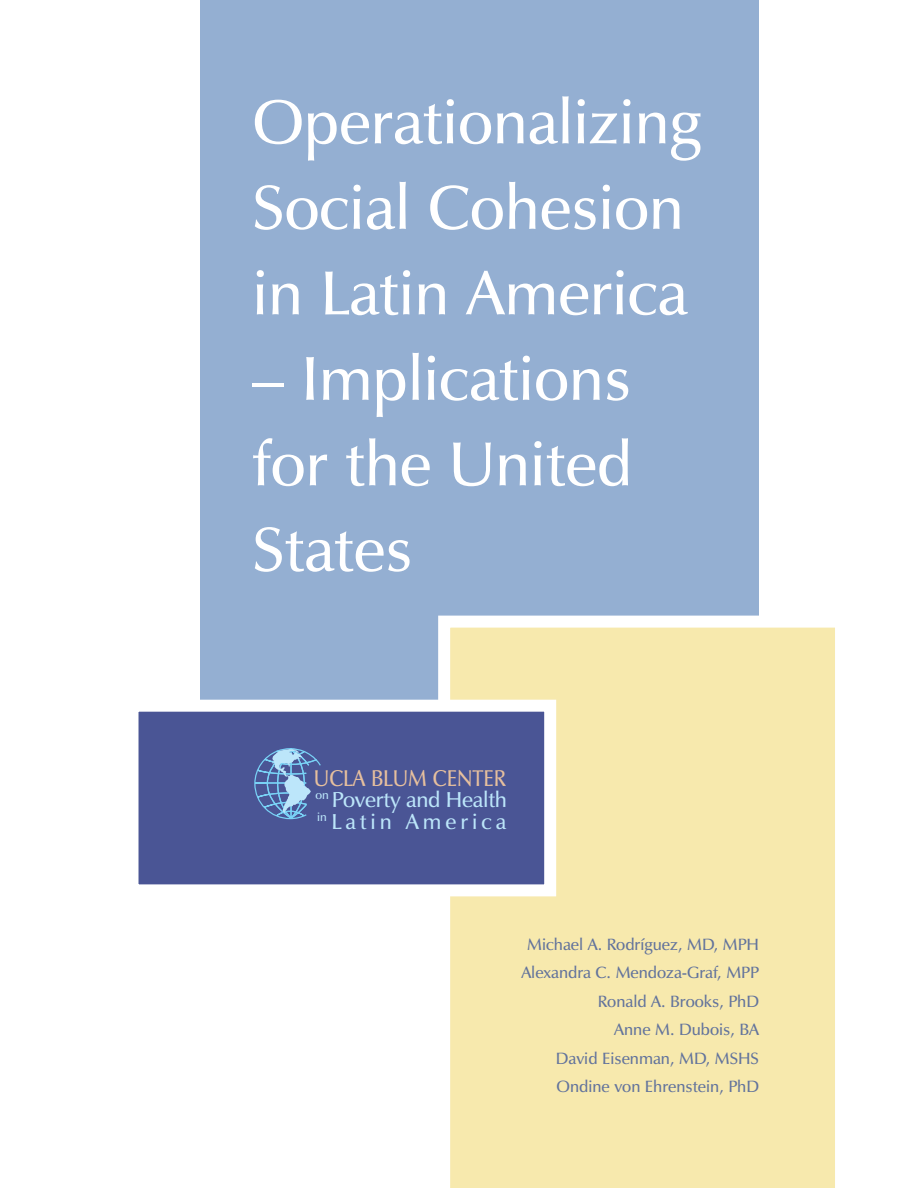
<style>
.page{position:relative;width:918px;height:1188px;background:#fff}
.page>*{position:absolute;margin:0;border:0;box-sizing:border-box;transform-origin:0 0}
.t1{font:600 63px/85.5px "Zapf Humanist 601 BT";color:#fff}
.t2{font:600 23.1px "Zapf Humanist 601 BT";color:#e7c09e;scale:.9 1}
.t3{font:600 21.9px/21.9px "Zapf Humanist 601 BT";letter-spacing:-.01em;color:#bce6fa}
.t4{font:600 16.5px/28.5px "Zapf Humanist 601 BT";color:#62739c;text-align:right}
</style>
<div class="page">
<div style="left:201px;top:0;width:558px;height:725px;background:#94afd2"></div>
<div style="left:438px;top:616px;width:397px;height:572px;background:#f7e9ad"></div>
<div style="left:127px;top:700px;width:429px;height:196px;background:#4a5595;border:12px solid #fff"></div>
<svg style="left:254px;top:748px;width:67px;height:72px"></svg>
<h1 class="t1" style="left:252px;top:79px;width:450px">Operationalizing<br>Social Cohesion in Latin America</h1>
<h1 class="t1" style="left:252px;top:336px;width:381px;text-align:justify">– Implications for the United States</h1>
<h2 class="t2" style="left:314px;top:763px;width:215px">UCLA BLUM CENTER</h2>
<h3 class="t3" style="left:316px;top:789px;width:193px"><sup>on</sup> Poverty and Health <sup>in</sup> Latin America</h3>
<p class="t4" style="left:521px;top:930px;width:239px">Michael A. Rodríguez, MD, MPH<br>Alexandra C. Mendoza-Graf, MPP<br>Ronald A. Brooks, PhD<br>Anne M. Dubois, BA<br>David Eisenman, MD, MSHS<br>Ondine von Ehrenstein, PhD</p>
</div>
